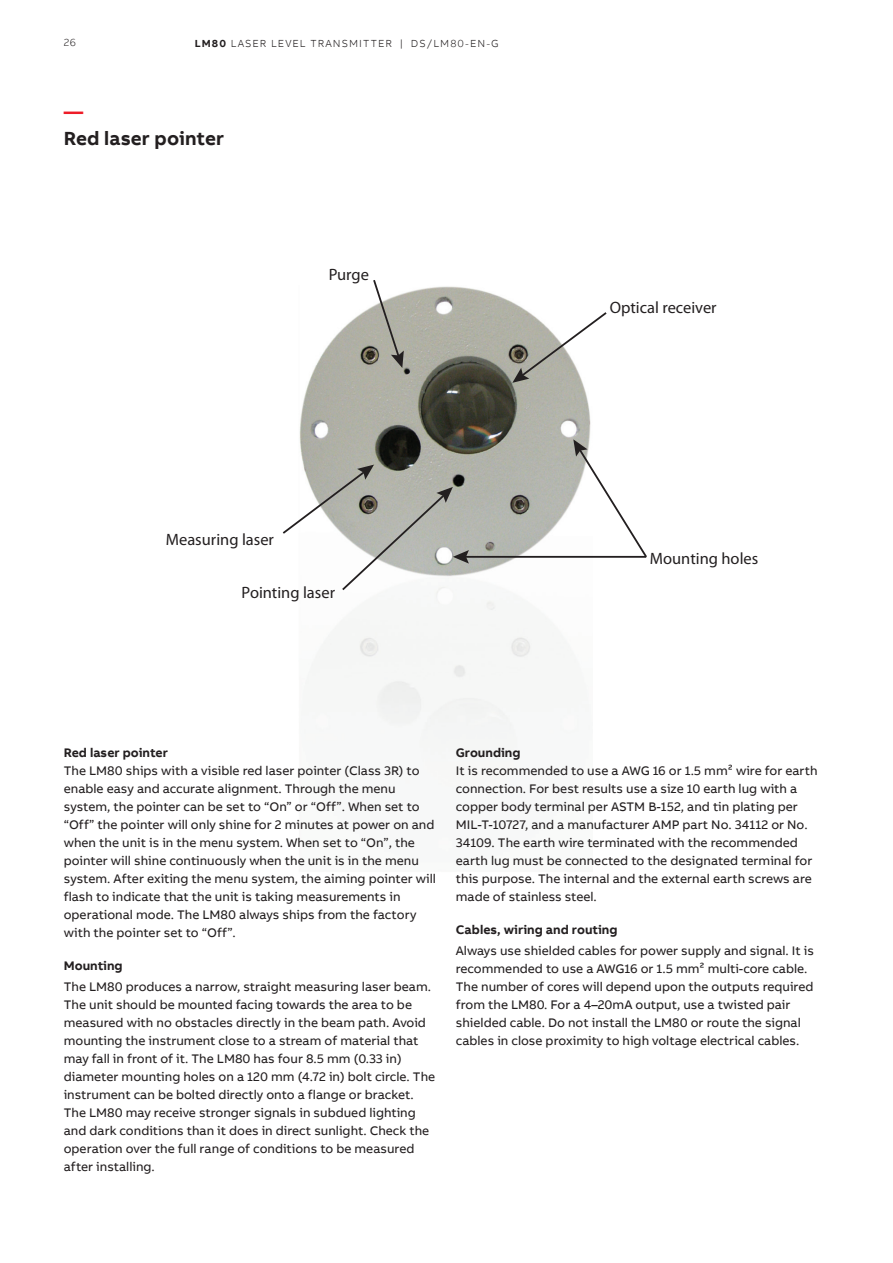
<style>
.page{position:relative;width:893px;height:1263px;background:#fff}
.page>*{position:absolute;margin:0;border:0;box-sizing:border-box;transform-origin:0 0}
.Heading_Level_1_Bold{font:700 19.5px "AB Bvoice";letter-spacing:.005em;color:#231f20}
.t1{font:700 19.5px "AB Bvoice";color:#ee1c28}
.t2{font:300 16.5px "ABB Neue Helvetica";color:#231f20}
.Body_text_8_5pt_12pt{font:12.75px/18px "AB Bvoice";color:#231f20}
.Paragraph_Title_8_5p{font:700 12.75px "AB Bvoice";color:#231f20}
.t3{font:300 10.5px "AB Bvoice";letter-spacing:.1em;color:#231f20}
.s1{font-weight:700}
</style>
<div class="page">
<img style="left:299px;top:286px;width:292px;height:458px">
<svg style="left:512px;top:310px;width:95px;height:73px"></svg>
<svg style="left:372px;top:280px;width:32px;height:88px"></svg>
<hr style="left:464px;top:556px;width:182px;height:2px;background:#231f20">
<svg style="left:282px;top:465px;width:187px;height:127px"></svg>
<svg style="left:573px;top:439px;width:74px;height:120px"></svg>
<p class="t3" style="left:64px;top:36px;width:14px">26</p>
<p class="t3" style="left:195px;top:37px;width:305px"><span class="s1">LM80</span> LASER LEVEL TRANSMITTER | DS/LM80-EN-G</p>
<p class="t1" style="left:64px;top:99px;width:21px">—</p>
<p class="Heading_Level_1_Bold" style="left:64px;top:126px;width:162px">Red laser pointer</p>
<p class="t2" style="left:329px;top:264px;width:42px">Purge</p>
<p class="t2" style="left:610px;top:297px;width:108px">Optical receiver</p>
<p class="t2" style="left:166px;top:529px;width:110px">Measuring laser</p>
<p class="t2" style="left:242px;top:583px;width:95px">Pointing laser</p>
<p class="t2" style="left:650px;top:548px;width:110px">Mounting holes</p>
<p class="Paragraph_Title_8_5p" style="left:64px;top:744px;width:106px">Red laser pointer</p>
<p class="Body_text_8_5pt_12pt" style="left:64px;top:762px;width:374px">The LM80 ships with a visible red laser pointer (Class 3R) to enable easy and accurate alignment. Through the menu system, the pointer can be set to “On” or “Off”. When set to “Off” the pointer will only shine for 2 minutes at power on and when the unit is in the menu system. When set to “On”, the pointer will shine continuously when the unit is in the menu system. After exiting the menu system, the aiming pointer will flash to indicate that the unit is taking measurements in operational mode. The LM80 always ships from the factory with the pointer set to “Off”.</p>
<p class="Paragraph_Title_8_5p" style="left:64px;top:958px;width:60px">Mounting</p>
<p class="Body_text_8_5pt_12pt" style="left:64px;top:978px;width:373px">The LM80 produces a narrow, straight measuring laser beam.<br>The unit should be mounted facing towards the area to be measured with no obstacles directly in the beam path. Avoid mounting the instrument close to a stream of material that may fall in front of it. The LM80 has four 8.5 mm (0.33 in) diameter mounting holes on a 120 mm (4.72 in) bolt circle. The instrument can be bolted directly onto a flange or bracket.<br>The LM80 may receive stronger signals in subdued lighting and dark conditions than it does in direct sunlight. Check the operation over the full range of conditions to be measured after installing.</p>
<p class="Paragraph_Title_8_5p" style="left:456px;top:744px;width:66px">Grounding</p>
<p class="Body_text_8_5pt_12pt" style="left:456px;top:762px;width:363px">It is recommended to use a AWG 16 or 1.5 mm² wire for earth connection. For best results use a size 10 earth lug with a copper body terminal per ASTM B-152, and tin plating per MIL-T-10727, and a manufacturer AMP part No. 34112 or No.<br>34109. The earth wire terminated with the recommended earth lug must be connected to the designated terminal for this purpose. The internal and the external earth screws are made of stainless steel.</p>
<p class="Paragraph_Title_8_5p" style="left:456px;top:922px;width:163px">Cables, wiring and routing</p>
<p class="Body_text_8_5pt_12pt" style="left:456px;top:942px;width:360px">Always use shielded cables for power supply and signal. It is recommended to use a AWG16 or 1.5 mm² multi-core cable.<br>The number of cores will depend upon the outputs required from the LM80. For a 4–20mA output, use a twisted pair shielded cable. Do not install the LM80 or route the signal cables in close proximity to high voltage electrical cables.</p>
</div>
